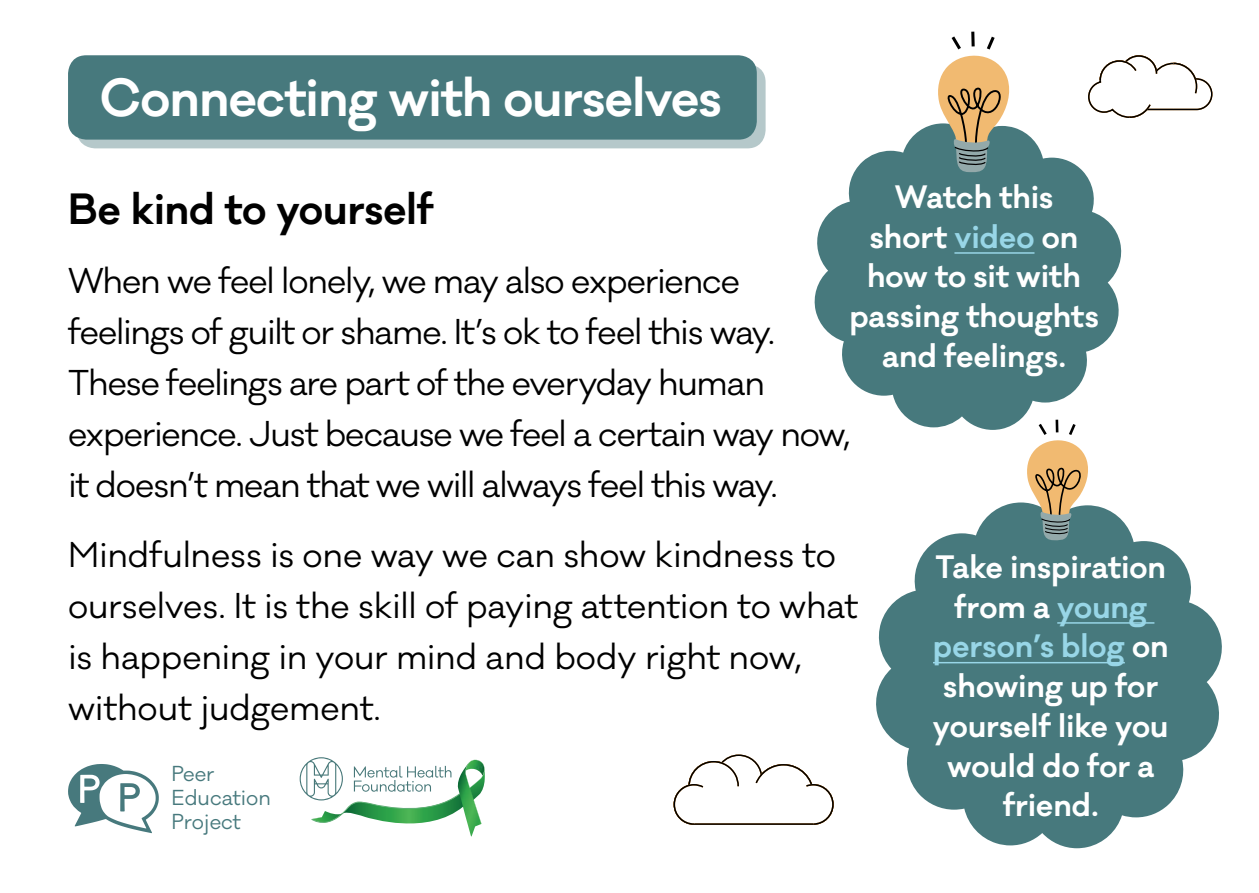
<style>
.page{position:relative;width:1259px;height:893px;background:#fff}
.page>*{position:absolute;margin:0;border:0;box-sizing:border-box;transform-origin:0 0}
.t1{font:600 49.2px "Galano Classic";letter-spacing:-.015em;color:#fff}
.t2{font:600 40.2px "Galano Classic";letter-spacing:-.005em;color:#000}
.t3{font:33px/51px "Galano Classic";letter-spacing:-.025em;color:#000}
.t4{font:33px/51px "Galano Classic";letter-spacing:-.005em;color:#000}
.t5{font:600 29.7px/39.6px "Galano Classic";color:#fff;text-align:center}
.t6{font:19.8px/24px "Galano Classic";color:#47797d}
.s1{color:#98d6e7}
</style>
<div class="page">
<svg style="left:814px;top:124px;width:308px;height:306px;fill:#47797d"></svg>
<hr style="left:954px;top:252px;width:80px;height:2px;background:#98d6e7">
<svg style="left:936px;top:31px;width:76px;height:142px"></svg>
<svg style="left:876px;top:502px;width:346px;height:346px;fill:#47797d"></svg>
<hr style="left:1057px;top:622px;width:97px;height:2px;background:#98d6e7">
<hr style="left:933px;top:662px;width:191px;height:1px;background:#98d6e7">
<div style="left:77px;top:64px;width:688px;height:84px;background:#b5c8ca;border-radius:18px"></div>
<div style="left:68px;top:55px;width:689px;height:85px;background:#47797d;border-radius:18px"></div>
<svg style="left:1088px;top:55px;width:125px;height:63px"></svg>
<svg style="left:673px;top:754px;width:161px;height:71px"></svg>
<svg style="left:300px;top:757px;width:185px;height:67px"></svg>
<img style="left:457px;top:762px;width:24px;height:75px">
<svg style="left:68px;top:764px;width:91px;height:69px"></svg>
<svg style="left:1025px;top:417px;width:65px;height:124px"></svg>
<h1 class="t1" style="left:100px;top:65px;width:623px">Connecting with ourselves</h1>
<p class="t5" style="left:849px;top:177px;width:251px">Watch this<br>short <span class="s1">video</span> on how to sit with passing thoughts and feelings.</p>
<p class="t2" style="left:68px;top:182px;width:367px">Be kind to yourself</p>
<p class="t3" style="left:68px;top:256px;width:784px">When we feel lonely, we may also experience feelings of guilt or shame. It’s ok to feel this way.<br>These feelings are part of the everyday human experience. Just because we feel a certain way now, it doesn’t mean that we will always feel this way.</p>
<p class="t4" style="left:68px;top:530px;width:791px">Mindfulness is one way we can show kindness to ourselves. It is the skill of paying attention to what is happening in your mind and body right now, without judgement.</p>
<p class="t5" style="left:933px;top:547px;width:237px">Take inspiration from a <span class="s1">young person’s blog</span> on showing up for yourself like you would do for a friend.</p>
<p class="t6" style="left:171px;top:762px;width:101px">Peer<br>Education<br>Project</p>
</div>
